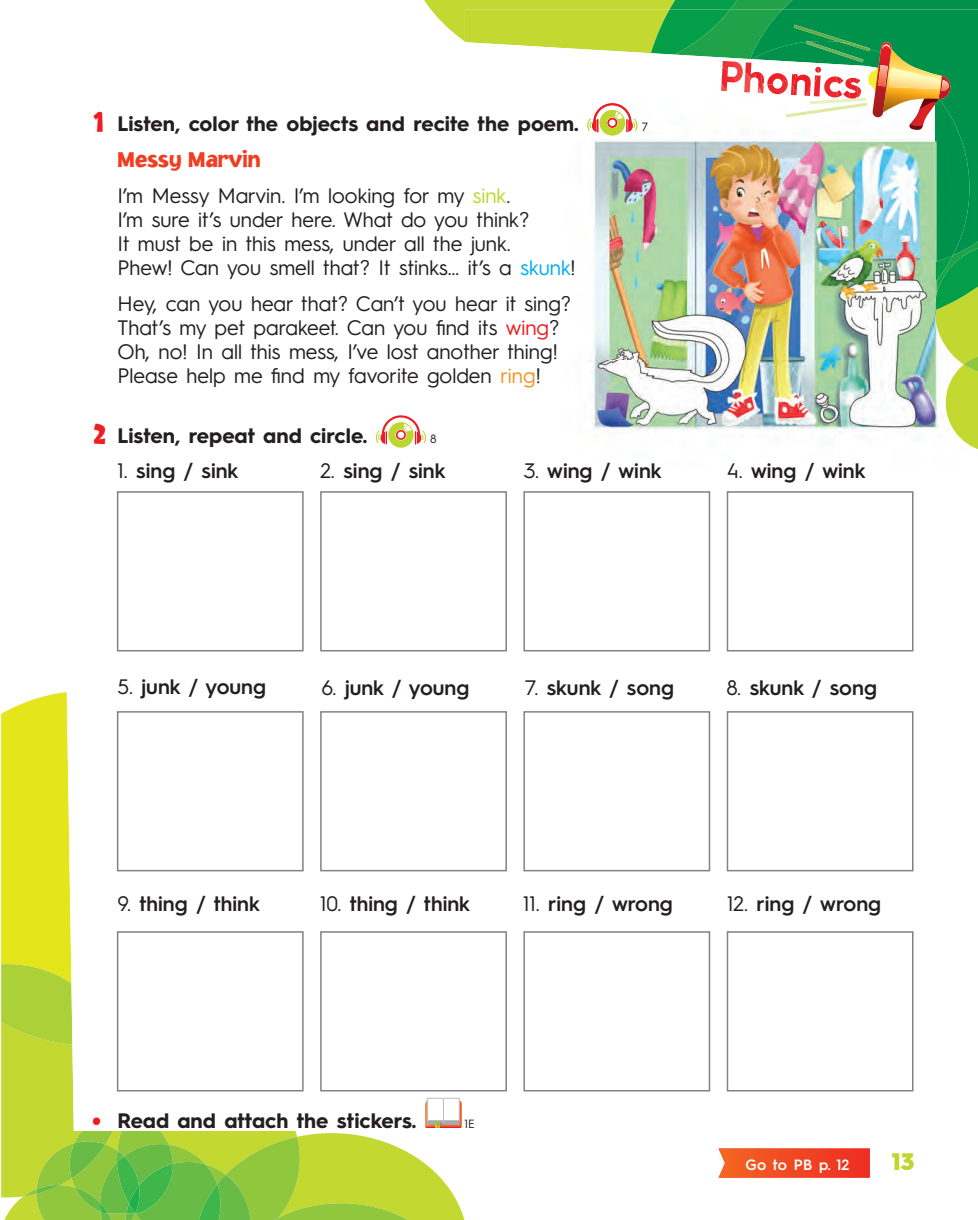
<style>
.page{position:relative;width:978px;height:1220px;background:#fff}
.page>*{position:absolute;margin:0;border:0;box-sizing:border-box;transform-origin:0 0}
.t1{font:900 24px "Hurme Geometric Sans 3";color:#bed630}
.t2{font:900 22.5px "Jacoby ICG";color:#ef3e22}
.t3{font:21px/24px "Hurme Geometric Sans 3";color:#231f20}
.t4{font:600 21px "Hurme Geometric Sans 3";color:#231f20}
.t5{font:700 21px "Hurme Geometric Sans 3";color:#231f20}
.t6{font:600 15px "Hurme Geometric Sans 3";letter-spacing:.015em;color:#fff}
.t7{font:12px "Hurme Geometric Sans 3";color:#231f20}
.s1{font-family:"House Holiday TTF Sans";font-weight:400;font-size:37.5px;color:#ee1d23}
.s2{color:#bed630}
.s3{font-family:"Avenir"}
.s4{color:#00aeef}
.s5{color:#ee1d23}
.s6{color:#f7931d}
.s7{font-weight:400}
.s8{font-family:"Jacoby ICG";font-weight:900;font-size:27px;color:#ee1d23}
</style>
<div class="page">
<svg style="left:719px;top:1148px;width:151px;height:29px;background:#f04c27"></svg>
<svg style="left:424px;top:0;width:325px;height:18px;background:#98cb3e"></svg>
<div style="left:523px;top:491px;width:187px;height:160px;border:2px solid #808285"></div>
<div style="left:523px;top:711px;width:187px;height:160px;border:2px solid #808285"></div>
<div style="left:523px;top:931px;width:187px;height:160px;border:2px solid #808285"></div>
<div style="left:117px;top:491px;width:187px;height:160px;border:2px solid #808285"></div>
<div style="left:320px;top:491px;width:187px;height:160px;border:2px solid #808285"></div>
<div style="left:320px;top:711px;width:187px;height:160px;border:2px solid #808285"></div>
<div style="left:320px;top:931px;width:187px;height:160px;border:2px solid #808285"></div>
<div style="left:727px;top:491px;width:186px;height:160px;border:2px solid #808285"></div>
<div style="left:727px;top:711px;width:186px;height:160px;border:2px solid #808285"></div>
<div style="left:727px;top:931px;width:186px;height:160px;border:2px solid #808285"></div>
<svg style="left:1px;top:692px;width:467px;height:527px"></svg>
<svg style="left:375px;top:415px;width:51px;height:33px"></svg>
<img style="left:935px;top:364px;width:4px;height:64px">
<img style="left:935px;top:310px;width:43px;height:54px">
<img style="left:935px;top:247px;width:43px;height:63px">
<img style="left:941px;top:364px;width:37px;height:86px">
<img style="left:964px;top:355px;width:14px;height:18px">
<div style="left:465px;top:9px;width:186px;height:33px;background:#c3d831"></div>
<img style="left:651px;top:9px;width:79px;height:33px">
<img style="left:466px;top:42px;width:469px;height:392px">
<img style="left:767px;top:85px;width:15px;height:9px">
<img style="left:744px;top:78px;width:11px;height:14px">
<img style="left:722px;top:61px;width:21px;height:21px">
<img style="left:721px;top:67px;width:15px;height:23px">
<img style="left:767px;top:73px;width:15px;height:12px">
<img style="left:739px;top:62px;width:17px;height:16px">
<svg style="left:755px;top:72px;width:9px;height:21px"></svg>
<img style="left:782px;top:0;width:196px;height:239px">
<img style="left:466px;top:116px;width:113px;height:20px">
<svg style="left:587px;top:103px;width:61px;height:33px"></svg>
<img style="left:473px;top:188px;width:33px;height:15px">
<img style="left:466px;top:212px;width:53px;height:19px">
<img style="left:520px;top:212px;width:8px;height:15px">
<img style="left:466px;top:236px;width:44px;height:19px">
<img style="left:466px;top:260px;width:46px;height:15px">
<img style="left:521px;top:260px;width:50px;height:15px">
<svg style="left:572px;top:260px;width:2px;height:15px"></svg>
<img style="left:466px;top:296px;width:94px;height:20px">
<img style="left:562px;top:296px;width:8px;height:15px">
<img style="left:466px;top:320px;width:31px;height:19px">
<img style="left:506px;top:321px;width:42px;height:19px">
<img style="left:550px;top:320px;width:8px;height:15px">
<img style="left:466px;top:344px;width:90px;height:20px">
<img style="left:466px;top:368px;width:26px;height:20px">
<img style="left:502px;top:369px;width:32px;height:19px">
<img style="left:537px;top:368px;width:4px;height:15px">
<p class="t5" style="left:93px;top:115px;width:487px"><span class="s1">1</span> Listen, color the objects and recite the poem.</p>
<p class="t2" style="left:117px;top:152px;width:144px">Messy Marvin</p>
<p class="t3" style="left:117px;top:185px;width:460px">I’m Messy Marvin. I’m looking for my <span class="s2">sink</span>.<br>I’m sure it’s under here. What do you think<span class="s3">?<br></span>It must be in this mess, under all the junk.<br>Phew! Can you smell that<span class="s3">?</span> It stinks… it’s a <span class="s4">skunk</span>!</p>
<p class="t3" style="left:117px;top:293px;width:455px">Hey, can you hear that<span class="s3">?</span> Can’t you hear it sing<span class="s3">?<br></span>That’s my pet parakeet. Can you find its <span class="s5">wing</span><span class="s3">?<br></span>Oh, no! In all this mess, I’ve lost another thing!<br>Please help me find my favorite golden <span class="s6">ring</span>!</p>
<p class="t5" style="left:93px;top:427px;width:275px"><span class="s1">2</span> Listen, repeat and circle.</p>
<p class="t7" style="left:430px;top:434px;width:8px">8</p>
<p class="t7" style="left:642px;top:122px;width:8px">7</p>
<p class="t4" style="left:117px;top:462px;width:122px"><span class="s7">1.</span> sing / sink</p>
<p class="t4" style="left:563px;top:462px;width:6px">i</p>
<p class="t4" style="left:602px;top:462px;width:62px">/ ik</p>
<p class="t4" style="left:767px;top:462px;width:6px">i</p>
<p class="t4" style="left:805px;top:462px;width:62px">/ ik</p>
<p class="t4" style="left:320px;top:462px;width:127px"><span class="s7">2.</span> sing / sink</p>
<p class="t4" style="left:524px;top:462px;width:129px"><span class="s7">3.</span> wng wn</p>
<p class="t4" style="left:727px;top:462px;width:129px"><span class="s7">4.</span> wng wn</p>
<p class="t4" style="left:117px;top:677px;width:150px"><span class="s7">5.</span> junk / young</p>
<p class="t4" style="left:322px;top:679px;width:149px"><span class="s7">6.</span> junk / young</p>
<p class="t4" style="left:525px;top:679px;width:151px"><span class="s7">7.</span> skunk / song</p>
<p class="t4" style="left:727px;top:679px;width:152px"><span class="s7">8.</span> skunk / song</p>
<p class="t4" style="left:117px;top:895px;width:144px"><span class="s7">9.</span> thing / think</p>
<p class="t4" style="left:320px;top:895px;width:152px"><span class="s7">10.</span> thing / think</p>
<p class="t4" style="left:523px;top:895px;width:151px"><span class="s7">11.</span> ring / wrong</p>
<p class="t4" style="left:727px;top:895px;width:155px"><span class="s7">12.</span> ring / wrong</p>
<p class="t5" style="left:92px;top:1111px;width:326px"><span class="s8">•</span> Read and attach the stickers.</p>
<p class="t7" style="left:464px;top:1118px;width:12px">1E</p>
<p class="t6" style="left:745px;top:1158px;width:106px">Go to PB p. 12</p>
<p class="t1" style="left:891px;top:1152px;width:24px">13</p>
</div>
